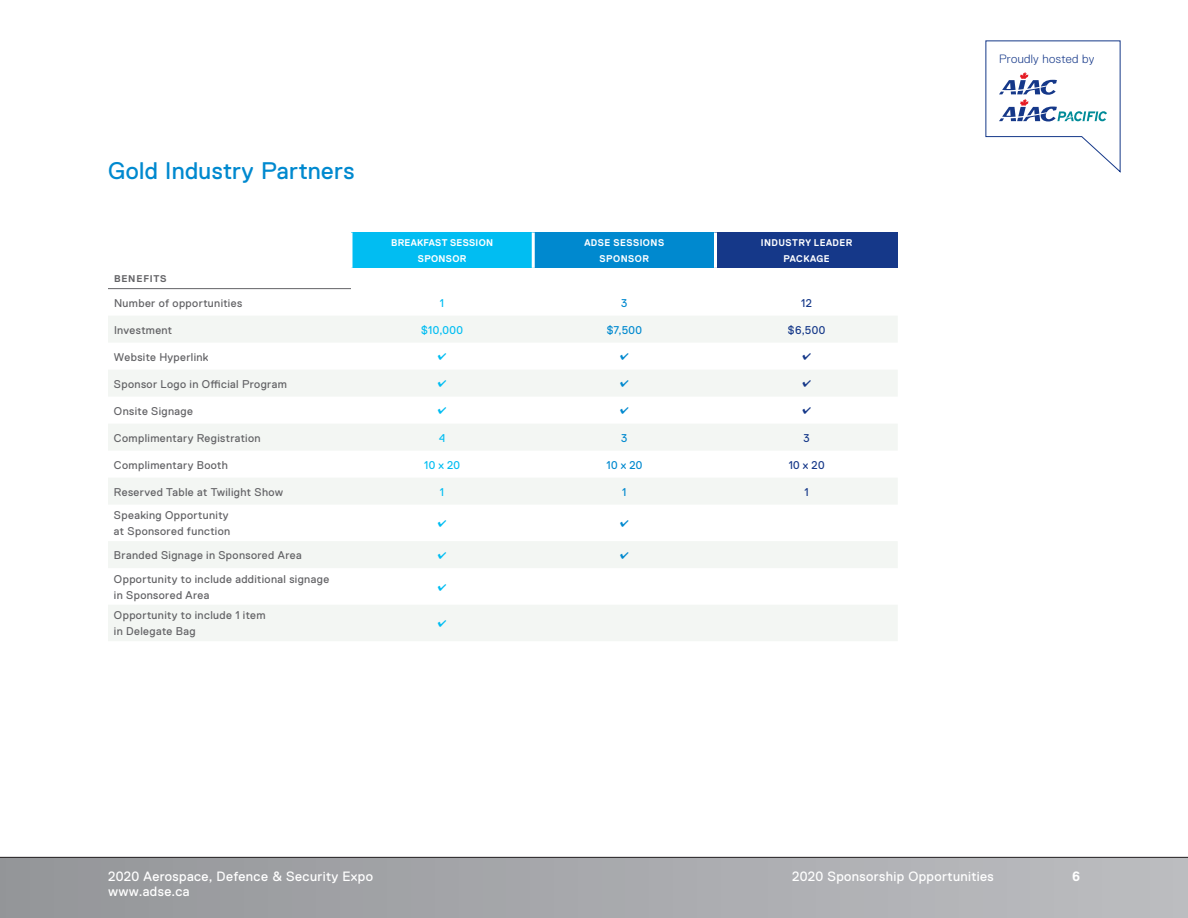
<style>
.page{position:relative;width:1188px;height:918px;background:#fff}
.page>*{position:absolute;margin:0;border:0;box-sizing:border-box;transform-origin:0 0}
.t1{font:24px "Replica Pro";letter-spacing:.015em;color:#0089cf}
.t2{font:13.5px/15px "Replica Pro";letter-spacing:.025em;color:#fff}
.t3{font:700 13.5px "Replica Pro";color:#fff}
.t4{font:300 12px "Replica Pro";letter-spacing:.03em;color:#153889}
.t5{font:11.25px/15.8px "Replica Pro";letter-spacing:.035em;color:#636366}
.t6{font:11.25px "Replica Pro";letter-spacing:.03em;color:#01bdf2}
.t7{font:11.25px "Replica Pro";letter-spacing:.025em;color:#153889}
.t8{font:11.25px "Replica Pro";letter-spacing:.025em;color:#0089cf}
.t9{font:700 9.75px/15.8px "Replica Pro";letter-spacing:.045em;color:#fff;text-align:center;scale:.96 1}
.t10{font:700 9.75px "Replica Pro";letter-spacing:.08em;color:#636366}
</style>
<div class="page">
<div style="left:351px;top:233px;width:182px;height:35px;background:#01bdf2"></div>
<div style="left:533px;top:233px;width:183px;height:35px;background:#0089cf"></div>
<div style="left:716px;top:233px;width:182px;height:35px;background:#153889"></div>
<svg style="left:108px;top:316px;width:789px;height:80px;fill:#f3f6f3"></svg>
<svg style="left:108px;top:424px;width:789px;height:217px;fill:#f3f6f3"></svg>
<hr style="left:350px;top:233px;width:2px;height:35px;background:#fff">
<hr style="left:532px;top:233px;width:3px;height:35px;background:#fff">
<hr style="left:714px;top:233px;width:3px;height:35px;background:#fff">
<hr style="left:108px;top:288px;width:243px;height:1px;background:#636366">
<svg style="left:985px;top:40px;width:136px;height:133px"></svg>
<div style="left:0;top:857px;width:1188px;height:61px;background:linear-gradient(to right,#949599,#bcbdc0)"></div>
<hr style="left:0;top:857px;width:1188px;height:1px;background:#231f20">
<svg style="left:438px;top:353px;width:8px;height:7px"></svg>
<svg style="left:620px;top:353px;width:8px;height:7px"></svg>
<svg style="left:803px;top:353px;width:8px;height:7px"></svg>
<svg style="left:438px;top:380px;width:8px;height:7px"></svg>
<svg style="left:620px;top:380px;width:8px;height:7px"></svg>
<svg style="left:803px;top:380px;width:8px;height:7px"></svg>
<svg style="left:438px;top:520px;width:8px;height:7px"></svg>
<svg style="left:620px;top:520px;width:8px;height:7px"></svg>
<svg style="left:438px;top:552px;width:8px;height:7px"></svg>
<svg style="left:620px;top:552px;width:8px;height:7px"></svg>
<svg style="left:438px;top:584px;width:8px;height:7px"></svg>
<svg style="left:438px;top:620px;width:8px;height:7px"></svg>
<h1 class="t1" style="left:108px;top:157px;width:248px">Gold Industry Partners</h1>
<p class="t9" style="left:391px;top:235px;width:108px">BREAKFAST SESSION<br>SPONSOR</p>
<p class="t9" style="left:584px;top:235px;width:85px">ADSE SESSIONS<br>SPONSOR</p>
<p class="t9" style="left:761px;top:235px;width:97px">INDUSTRY LEADER<br>PACKAGE</p>
<p class="t10" style="left:114px;top:273px;width:54px">BENEFITS</p>
<p class="t5" style="left:114px;top:295px;width:130px">Number of opportunities</p>
<p class="t6" style="left:440px;top:296px;width:6px">1</p>
<p class="t8" style="left:621px;top:296px;width:8px">3</p>
<p class="t7" style="left:801px;top:296px;width:12px">12</p>
<p class="t5" style="left:114px;top:322px;width:60px">Investment</p>
<p class="t6" style="left:421px;top:323px;width:43px">$10,000</p>
<p class="t8" style="left:607px;top:323px;width:37px">$7,500</p>
<p class="t7" style="left:788px;top:323px;width:39px">$6,500</p>
<p class="t5" style="left:114px;top:349px;width:96px">Website Hyperlink</p>
<p class="t5" style="left:114px;top:376px;width:174px">Sponsor Logo in Official Program</p>
<p class="t5" style="left:114px;top:403px;width:81px">Onsite Signage</p>
<p class="t5" style="left:114px;top:430px;width:148px">Complimentary Registration</p>
<p class="t6" style="left:439px;top:431px;width:8px">4</p>
<p class="t8" style="left:621px;top:431px;width:8px">3</p>
<p class="t7" style="left:804px;top:431px;width:8px">3</p>
<p class="t5" style="left:114px;top:457px;width:115px">Complimentary Booth</p>
<p class="t6" style="left:424px;top:458px;width:37px">10 x 20</p>
<p class="t8" style="left:606px;top:458px;width:37px">10 x 20</p>
<p class="t7" style="left:789px;top:458px;width:37px">10 x 20</p>
<p class="t5" style="left:114px;top:484px;width:171px">Reserved Table at Twilight Show</p>
<p class="t6" style="left:440px;top:485px;width:6px">1</p>
<p class="t8" style="left:622px;top:485px;width:6px">1</p>
<p class="t7" style="left:804px;top:485px;width:6px">1</p>
<p class="t5" style="left:114px;top:508px;width:118px">Speaking Opportunity at Sponsored function</p>
<p class="t5" style="left:114px;top:547px;width:189px">Branded Signage in Sponsored Area</p>
<p class="t5" style="left:114px;top:571px;width:217px">Opportunity to include additional signage in Sponsored Area</p>
<p class="t5" style="left:114px;top:608px;width:153px">Opportunity to include 1 item in Delegate Bag</p>
<p class="t4" style="left:999px;top:53px;width:97px">Proudly hosted by</p>
<p class="t2" style="left:108px;top:868px;width:267px">2020 Aerospace, Defence &amp; Security Expo www.adse.ca</p>
<p class="t2" style="left:792px;top:868px;width:203px">2020 Sponsorship Opportunities</p>
<p class="t3" style="left:1072px;top:868px;width:9px">6</p>
</div>
